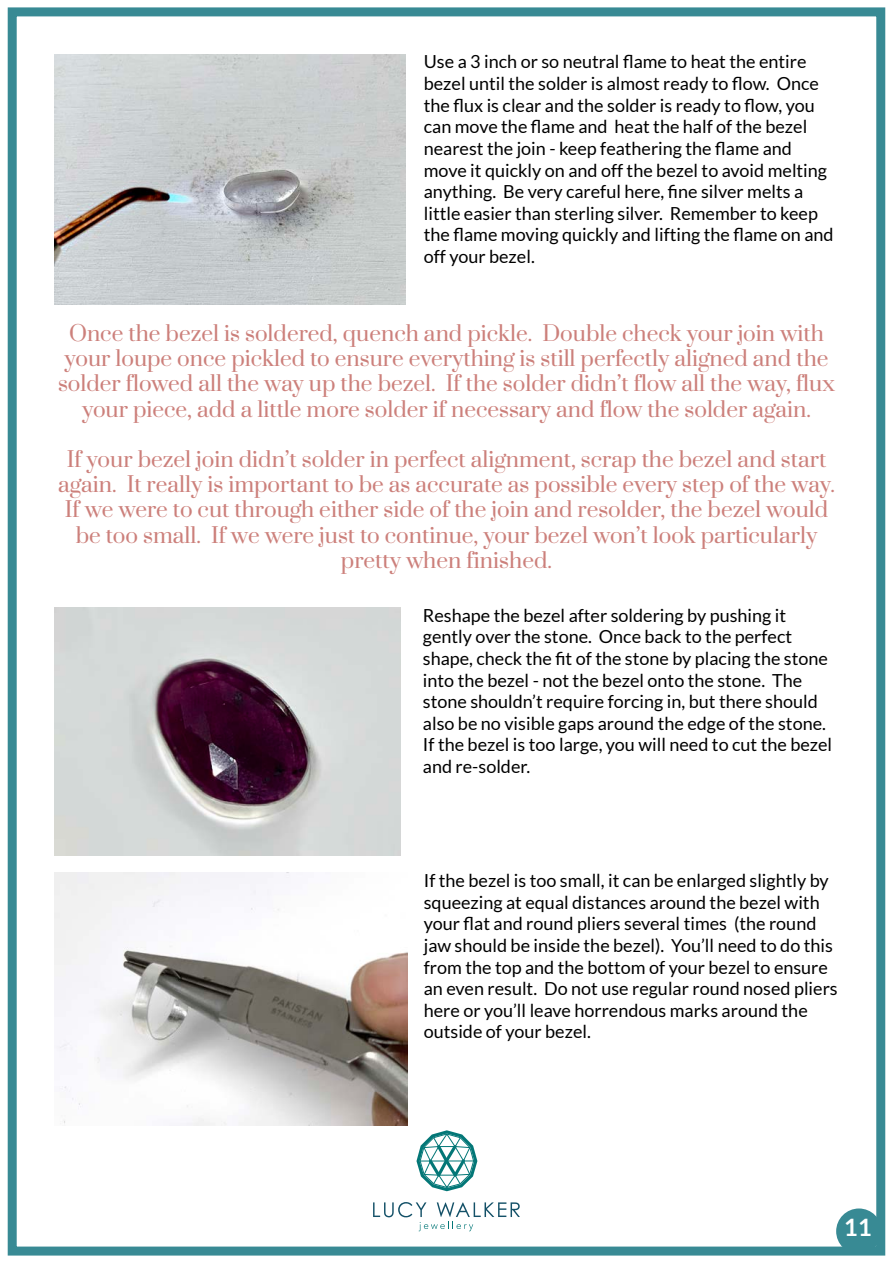
<style>
.page{position:relative;width:893px;height:1263px;background:#fff}
.page>*{position:absolute;margin:0;border:0;box-sizing:border-box;transform-origin:0 0}
.t1{font:700 24px "Lato";color:#fff}
.t2{font:21px/25.2px "Prata";color:#cc807b;text-align:center}
.t3{font:18px/21.6px "Lato";color:#000}
</style>
<div class="page">
<div style="left:8px;top:7px;width:877px;height:1248px;border:9px solid #388a94"></div>
<svg style="left:373px;top:1202px;width:147px;height:29px"></svg>
<svg style="left:416px;top:1130px;width:62px;height:62px"></svg>
<div style="left:836px;top:1208px;width:46px;height:46px;background:#388a94;border-radius:50%"></div>
<img style="left:54px;top:54px;width:351px;height:251px">
<img style="left:54px;top:873px;width:353px;height:252px">
<img style="left:54px;top:607px;width:347px;height:248px">
<p class="t3" style="left:424px;top:51px;width:411px">Use a 3 inch or so neutral flame to heat the entire bezel until the solder is almost ready to flow. Once the flux is clear and the solder is ready to flow, you can move the flame and heat the half of the bezel nearest the join - keep feathering the flame and move it quickly on and off the bezel to avoid melting anything. Be very careful here, fine silver melts a little easier than sterling silver. Remember to keep the flame moving quickly and lifting the flame on and off your bezel.</p>
<p class="t2" style="left:58px;top:321px;width:778px">Once the bezel is soldered, quench and pickle. Double check your join with your loupe once pickled to ensure everything is still perfectly aligned and the solder flowed all the way up the bezel. If the solder didn’t flow all the way, flux your piece, add a little more solder if necessary and flow the solder again.</p>
<p class="t2" style="left:58px;top:447px;width:778px">If your bezel join didn’t solder in perfect alignment, scrap the bezel and start again. It really is important to be as accurate as possible every step of the way.<br>If we were to cut through either side of the join and resolder, the bezel would be too small. If we were just to continue, your bezel won’t look particularly pretty when finished.</p>
<p class="t3" style="left:423px;top:604px;width:411px">Reshape the bezel after soldering by pushing it gently over the stone. Once back to the perfect shape, check the fit of the stone by placing the stone into the bezel - not the bezel onto the stone. The stone shouldn’t require forcing in, but there should also be no visible gaps around the edge of the stone.<br>If the bezel is too large, you will need to cut the bezel and re-solder.</p>
<p class="t3" style="left:424px;top:870px;width:415px">If the bezel is too small, it can be enlarged slightly by squeezing at equal distances around the bezel with your flat and round pliers several times (the round jaw should be inside the bezel). You’ll need to do this from the top and the bottom of your bezel to ensure an even result. Do not use regular round nosed pliers here or you’ll leave horrendous marks around the outside of your bezel.</p>
<p class="t1" style="left:844px;top:1214px;width:29px">11</p>
</div>
